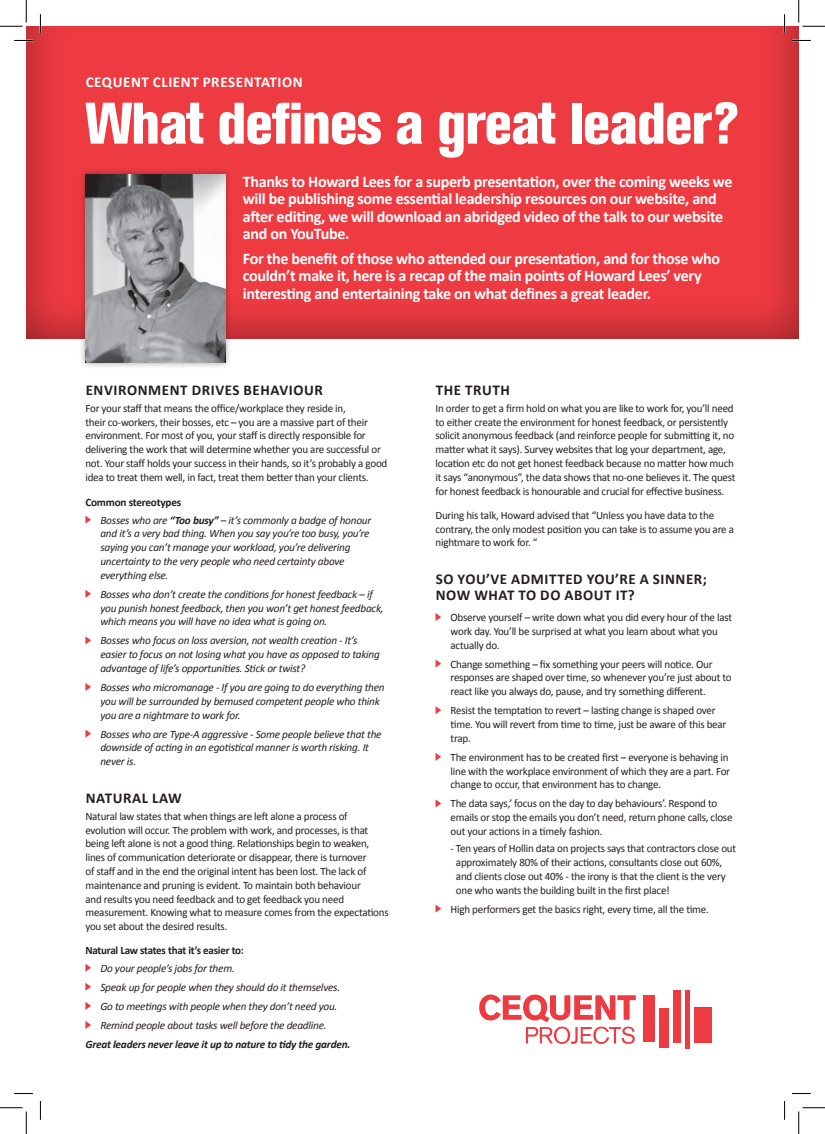
<style>
.page{position:relative;width:825px;height:1134px;background:#fff}
.page>*{position:absolute;margin:0;border:0;box-sizing:border-box;transform-origin:0 0}
.t1{font:800 condensed 57.88px "Akzidenz Grotesk BE";letter-spacing:-.02em;color:#fff}
.t2{font:700 16.25px/17.5px "Calibri";letter-spacing:-.02em;color:#fff}
.t3{font:700 15px/16.2px "Calibri";letter-spacing:.04em;color:#231f20}
.t4{font:700 15px "Calibri";letter-spacing:.04em;color:#fff}
.t5{font:11.25px/13.8px "Calibri";letter-spacing:-.02em;color:#231f20}
.t6{font:italic 11.25px/13.8px "Calibri";letter-spacing:-.02em;color:#231f20}
.t7{font:700 11.25px "Calibri";letter-spacing:-.02em;color:#231f20}
.t8{font:italic 700 11.25px "Calibri";letter-spacing:-.02em;color:#231f20}
.s1{font-weight:700}
</style>
<div class="page">
<div style="left:26px;top:26px;width:773px;height:314px;background:#231f20;opacity:.5"></div>
<div style="left:643px;top:995px;width:12px;height:46px;background:#ee3a41"></div>
<div style="left:659px;top:1008px;width:10px;height:40px;background:#ee3a41"></div>
<div style="left:673px;top:990px;width:8px;height:52px;background:#ee3a41"></div>
<div style="left:685px;top:990px;width:5px;height:58px;background:#ee3a41"></div>
<div style="left:695px;top:1006px;width:17px;height:35px;background:#ee3a41"></div>
<svg style="left:479px;top:994px;width:157px;height:49px"></svg>
<svg style="left:85px;top:515px;width:6px;height:8px"></svg>
<svg style="left:85px;top:590px;width:6px;height:7px"></svg>
<svg style="left:85px;top:636px;width:6px;height:8px"></svg>
<svg style="left:85px;top:683px;width:6px;height:8px"></svg>
<svg style="left:85px;top:729px;width:6px;height:8px"></svg>
<svg style="left:85px;top:963px;width:6px;height:8px"></svg>
<svg style="left:85px;top:983px;width:6px;height:7px"></svg>
<svg style="left:85px;top:1002px;width:6px;height:7px"></svg>
<svg style="left:85px;top:1021px;width:6px;height:7px"></svg>
<svg style="left:436px;top:613px;width:5px;height:8px"></svg>
<svg style="left:436px;top:660px;width:5px;height:7px"></svg>
<svg style="left:436px;top:706px;width:5px;height:8px"></svg>
<svg style="left:436px;top:753px;width:5px;height:7px"></svg>
<svg style="left:436px;top:799px;width:5px;height:8px"></svg>
<svg style="left:436px;top:905px;width:5px;height:7px"></svg>
<div style="left:79px;top:167px;width:153px;height:202px;background:#231f20;opacity:.44"></div>
<img style="left:85px;top:174px;width:140px;height:188px">
<svg style="left:14px;top:40px;width:19px;height:1px"></svg>
<svg style="left:792px;top:40px;width:19px;height:1px"></svg>
<svg style="left:14px;top:1093px;width:19px;height:1px"></svg>
<svg style="left:792px;top:1093px;width:19px;height:1px"></svg>
<svg style="left:40px;top:14px;width:1px;height:19px"></svg>
<svg style="left:40px;top:1101px;width:1px;height:18px"></svg>
<svg style="left:784px;top:14px;width:1px;height:19px"></svg>
<svg style="left:784px;top:1101px;width:1px;height:18px"></svg>
<svg style="left:0;top:0;width:27px;height:27px"></svg>
<svg style="left:0;top:1107px;width:27px;height:26px"></svg>
<svg style="left:798px;top:0;width:27px;height:27px"></svg>
<svg style="left:798px;top:1107px;width:27px;height:26px"></svg>
<p class="t4" style="left:86px;top:73px;width:218px">CEQUENT CLIENT PRESENTATION</p>
<p class="t1" style="left:85px;top:90px;width:656px">What defines a great leader?</p>
<p class="t2" style="left:243px;top:172px;width:491px">Thanks to Howard Lees for a superb presentation, over the coming weeks we will be publishing some essential leadership resources on our website, and after editing, we will download an abridged video of the talk to our website and on YouTube.</p>
<p class="t2" style="left:243px;top:249px;width:479px">For the benefit of those who attended our presentation, and for those who couldn’t make it, here is a recap of the main points of Howard Lees’ very interesting and entertaining take on what defines a great leader.</p>
<p class="t3" style="left:86px;top:381px;width:239px">ENVIRONMENT DRIVES BEHAVIOUR</p>
<p class="t5" style="left:85px;top:401px;width:303px">For your staff that means the office/workplace they reside in,<br>their co-workers, their bosses, etc – you are a massive part of their environment. For most of you, your staff is directly responsible for delivering the work that will determine whether you are successful or not. Your staff holds your success in their hands, so it’s probably a good idea to treat them well, in fact, treat them better than your clients.</p>
<p class="t7" style="left:85px;top:495px;width:97px">Common stereotypes</p>
<p class="t6" style="left:100px;top:512px;width:272px">Bosses who are <span class="s1">“Too busy”</span> – it’s commonly a badge of honour and it’s a very bad thing. When you say you’re too busy, you’re saying you can’t manage your workload, you’re delivering uncertainty to the very people who need certainty above everything else.</p>
<p class="t6" style="left:100px;top:586px;width:285px">Bosses who don’t create the conditions for honest feedback – if you punish honest feedback, then you won’t get honest feedback, which means you will have no idea what is going on.</p>
<p class="t6" style="left:100px;top:633px;width:281px">Bosses who focus on loss aversion, not wealth creation - It’s easier to focus on not losing what you have as opposed to taking advantage of life’s opportunities. Stick or twist?</p>
<p class="t6" style="left:100px;top:680px;width:286px">Bosses who micromanage - If you are going to do everything then you will be surrounded by bemused competent people who think you are a nightmare to work for.</p>
<p class="t6" style="left:100px;top:726px;width:283px">Bosses who are Type-A aggressive - Some people believe that the downside of acting in an egotistical manner is worth risking. It never is.</p>
<p class="t3" style="left:86px;top:789px;width:98px">NATURAL LAW</p>
<p class="t5" style="left:85px;top:809px;width:305px">Natural law states that when things are left alone a process of evolution will occur. The problem with work, and processes, is that being left alone is not a good thing. Relationships begin to weaken, lines of communication deteriorate or disappear, there is turnover<br>of staff and in the end the original intent has been lost. The lack of maintenance and pruning is evident. To maintain both behaviour<br>and results you need feedback and to get feedback you need measurement. Knowing what to measure comes from the expectations you set about the desired results.</p>
<p class="t7" style="left:85px;top:943px;width:160px">Natural Law states that it’s easier to:</p>
<p class="t6" style="left:100px;top:960px;width:136px">Do your people’s jobs for them.</p>
<p class="t6" style="left:100px;top:979px;width:241px">Speak up for people when they should do it themselves.</p>
<p class="t6" style="left:100px;top:998px;width:239px">Go to meetings with people when they don’t need you.</p>
<p class="t6" style="left:100px;top:1017px;width:228px">Remind people about tasks well before the deadline.</p>
<p class="t8" style="left:85px;top:1036px;width:266px">Great leaders never leave it up to nature to tidy the garden.</p>
<p class="t3" style="left:436px;top:381px;width:76px">THE TRUTH</p>
<p class="t5" style="left:436px;top:401px;width:301px">In order to get a firm hold on what you are like to work for, you’ll need to either create the environment for honest feedback, or persistently solicit anonymous feedback (and reinforce people for submitting it, no matter what it says). Survey websites that log your department, age, location etc do not get honest feedback because no matter how much it says “anonymous”, the data shows that no-one believes it. The quest for honest feedback is honourable and crucial for effective business.</p>
<p class="t5" style="left:436px;top:508px;width:300px">During his talk, Howard advised that “Unless you have data to the contrary, the only modest position you can take is to assume you are a nightmare to work for. “</p>
<p class="t3" style="left:436px;top:570px;width:273px">SO YOU’VE ADMITTED YOU’RE A SINNER;<br>NOW WHAT TO DO ABOUT IT?</p>
<p class="t5" style="left:451px;top:610px;width:283px">Observe yourself – write down what you did every hour of the last work day. You’ll be surprised at what you learn about what you actually do.</p>
<p class="t5" style="left:451px;top:657px;width:283px">Change something – fix something your peers will notice. Our responses are shaped over time, so whenever you’re just about to react like you always do, pause, and try something different.</p>
<p class="t5" style="left:451px;top:703px;width:277px">Resist the temptation to revert – lasting change is shaped over time. You will revert from time to time, just be aware of this bear trap.</p>
<p class="t5" style="left:451px;top:750px;width:281px">The environment has to be created first – everyone is behaving in line with the workplace environment of which they are a part. For change to occur, that environment has to change.</p>
<p class="t5" style="left:451px;top:796px;width:283px">The data says,’ focus on the day to day behaviours’. Respond to emails or stop the emails you don’t need, return phone calls, close out your actions in a timely fashion.</p>
<p class="t5" style="left:456px;top:841px;width:282px;text-indent:-5px">- Ten years of Hollin data on projects says that contractors close out approximately 80% of their actions, consultants close out 60%, and clients close out 40% - the irony is that the client is the very one who wants the building built in the first place!</p>
<p class="t5" style="left:451px;top:901px;width:260px">High performers get the basics right, every time, all the time.</p>
</div>
